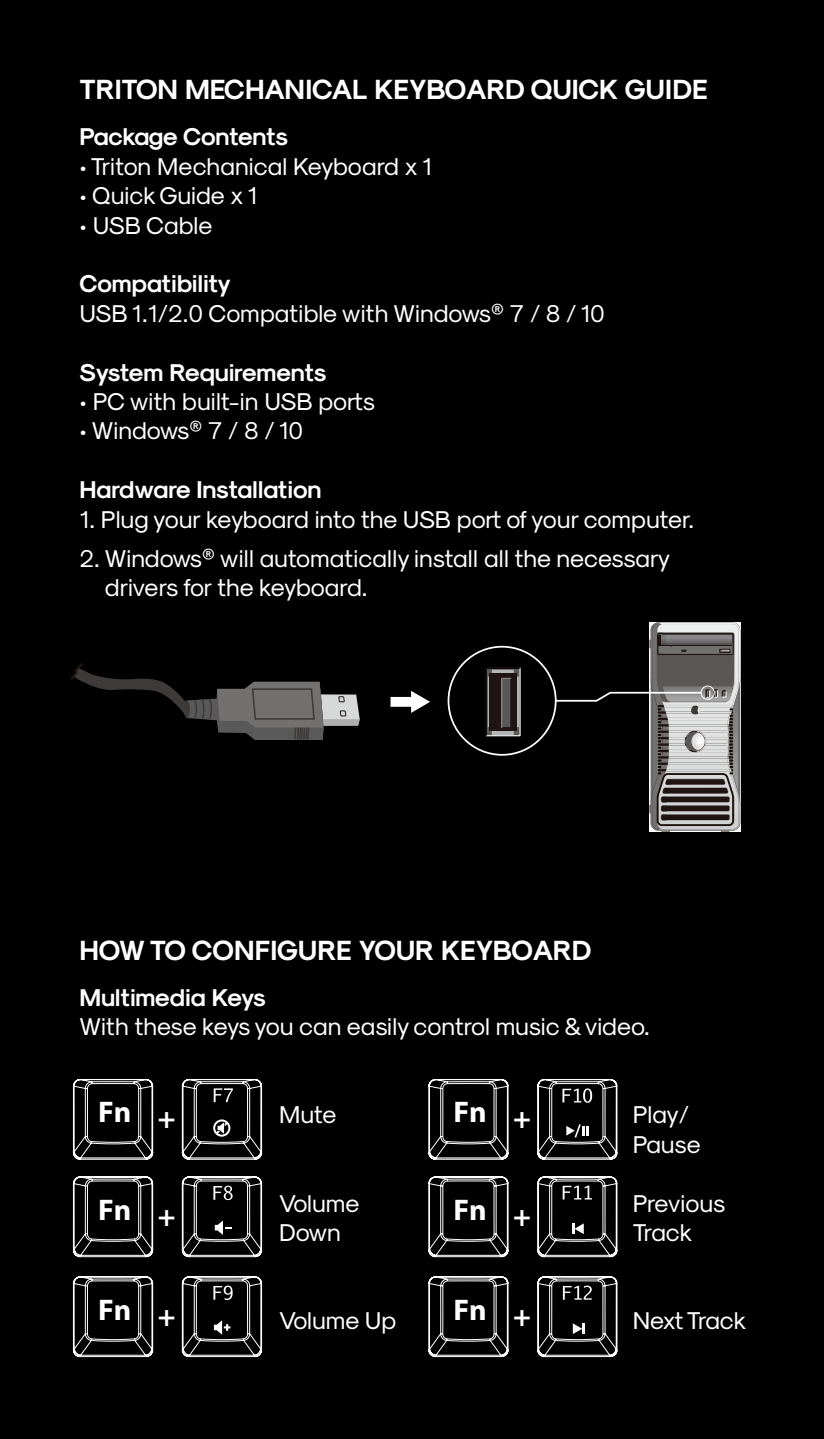
<style>
.page{position:relative;width:824px;height:1439px;background:#fff}
.page>*{position:absolute;margin:0;border:0;box-sizing:border-box;transform-origin:0 0}
.t1{font:700 30.1px "Myriad Pro";color:#fff}
.Bold{font:28px "Sk Modernist Bold";color:#fff}
.Bold-2{font:24.5px/29.4px "Sk Modernist Regular";color:#fff}
.Bold-3{font:24.5px "Sk Modernist Bold";color:#fff}
.Bold-4{font:24.5px "Sk Modernist Regular";letter-spacing:-.05em;color:#fff}
</style>
<div class="page">
<div style="left:0;top:0;width:823px;height:1439px;background:#000"></div>
<svg style="left:446px;top:622px;width:294px;height:209px;background:#313030"></svg>
<svg style="left:390px;top:691px;width:40px;height:22px"></svg>
<svg style="left:68px;top:660px;width:291px;height:81px;background:#282727"></svg>
<svg style="left:72px;top:1078px;width:190px;height:82px;background:#272727"></svg>
<svg style="left:72px;top:1176px;width:190px;height:81px;background:#282828"></svg>
<svg style="left:72px;top:1276px;width:190px;height:81px;background:#282828"></svg>
<svg style="left:428px;top:1078px;width:81px;height:82px;background:#292929"></svg>
<svg style="left:536px;top:1078px;width:82px;height:82px;background:#333"></svg>
<svg style="left:428px;top:1176px;width:81px;height:81px;background:#2b2b2b"></svg>
<svg style="left:536px;top:1176px;width:82px;height:81px;background:#333"></svg>
<svg style="left:428px;top:1276px;width:190px;height:81px;background:#282828"></svg>
<p class="Bold" style="left:79px;top:73px;width:629px">TRITON MECHANICAL KEYBOARD QUICK GUIDE</p>
<p class="Bold-3" style="left:79px;top:122px;width:210px">Package Contents</p>
<p class="Bold-2" style="left:79px;top:151px;width:354px">• Triton Mechanical Keyboard x 1</p>
<p class="Bold-2" style="left:79px;top:181px;width:180px">• Quick Guide x 1</p>
<p class="Bold-2" style="left:79px;top:210px;width:135px">• USB Cable</p>
<p class="Bold-3" style="left:79px;top:269px;width:153px">Compatibility</p>
<p class="Bold-2" style="left:79px;top:298px;width:527px">USB 1.1/2.0 Compatible with Windows<sup>®</sup> 7 / 8 / 10</p>
<p class="Bold-3" style="left:79px;top:357px;width:248px">System Requirements</p>
<p class="Bold-2" style="left:79px;top:386px;width:297px">• PC with built-in USB ports</p>
<p class="Bold-2" style="left:79px;top:416px;width:225px">• Windows<sup>®</sup> 7 / 8 / 10</p>
<p class="Bold-3" style="left:79px;top:475px;width:244px">Hardware Installation</p>
<p class="Bold-2" style="left:79px;top:504px;width:616px">1. Plug your keyboard into the USB port of your computer.</p>
<p class="Bold-2" style="left:105px;top:543px;width:567px;text-indent:-25px">2. Windows<sup>®</sup> will automatically install all the necessary drivers for the keyboard.</p>
<p class="Bold" style="left:79px;top:933px;width:513px">HOW TO CONFIGURE YOUR KEYBOARD</p>
<p class="Bold-3" style="left:79px;top:982px;width:188px">Multimedia Keys</p>
<p class="Bold-2" style="left:79px;top:1011px;width:572px">With these keys you can easily control music &amp; video.</p>
<p class="t1" style="left:98px;top:1092px;width:79px">Fn +</p>
<p class="t1" style="left:453px;top:1092px;width:79px">Fn +</p>
<p class="Bold-2" style="left:279px;top:1100px;width:59px">Mute</p>
<p class="Bold-2" style="left:632px;top:1100px;width:70px">Play/<br>Pause</p>
<p class="t1" style="left:98px;top:1190px;width:79px">Fn +</p>
<p class="Bold-2" style="left:279px;top:1188px;width:82px">Volume</p>
<p class="Bold-2" style="left:632px;top:1188px;width:94px">Previous</p>
<p class="Bold-2" style="left:279px;top:1217px;width:63px">Down</p>
<p class="Bold-2" style="left:632px;top:1217px;width:61px">Track</p>
<p class="t1" style="left:453px;top:1190px;width:79px">Fn +</p>
<p class="t1" style="left:98px;top:1290px;width:79px">Fn +</p>
<p class="t1" style="left:453px;top:1290px;width:79px">Fn +</p>
<p class="Bold-2" style="left:279px;top:1305px;width:119px">Volume Up</p>
<p class="Bold-4" style="left:632px;top:1307px;width:115px">Next Track</p>
</div>
